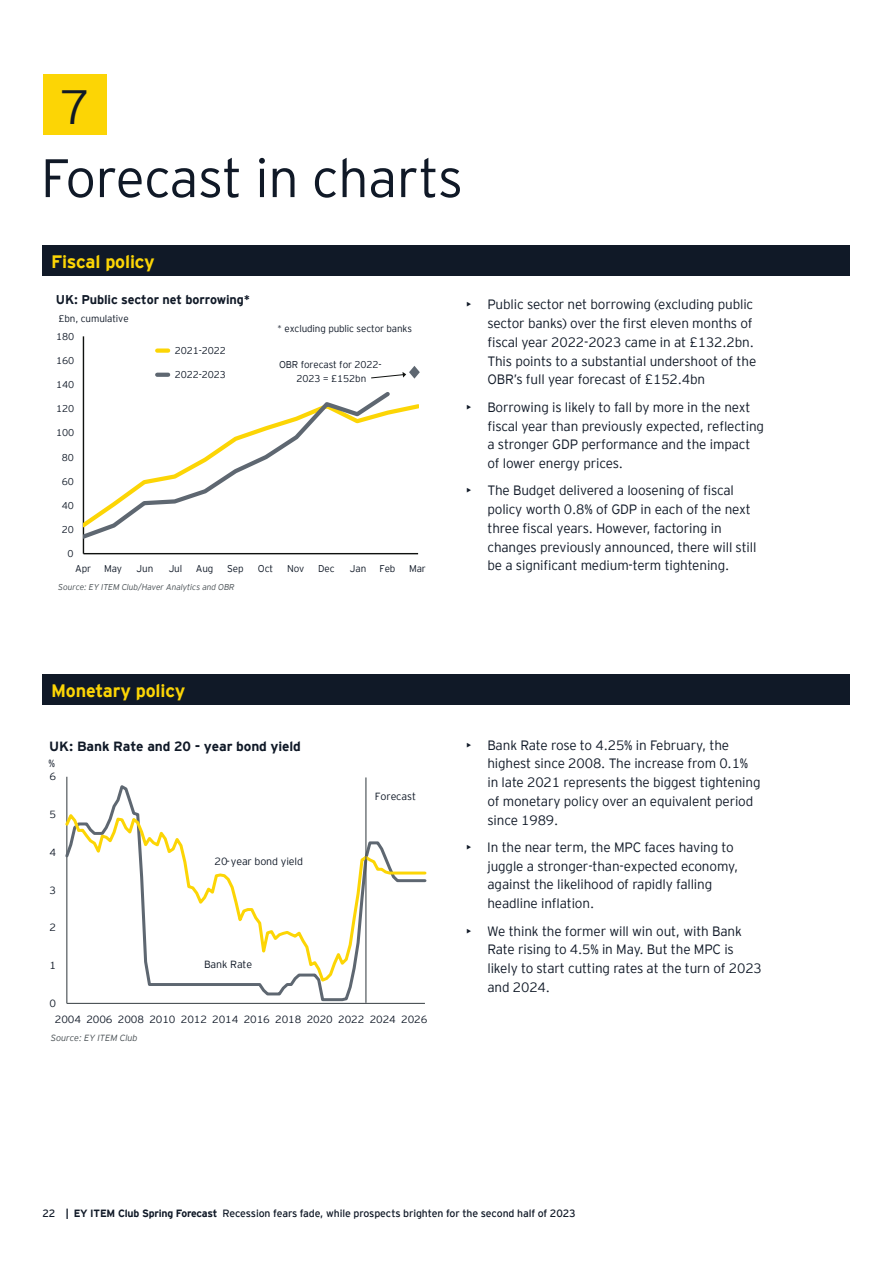
<style>
.page{position:relative;width:893px;height:1263px;background:#fff}
.page>*{position:absolute;margin:0;border:0;box-sizing:border-box;transform-origin:0 0}
.t1{font:300 54px "EY Interstate";letter-spacing:-.01em;color:#101927}
.t2{font:300 48px "EY Interstate";color:#101927}
.t3{font:700 18px "EY Interstate";letter-spacing:-.01em;color:#fcd505}
.t4{font:300 13.5px/18.8px "EY Interstate";letter-spacing:-.01em;color:#101927}
.t5{font:700 13.35px "EY Interstate";letter-spacing:-.01em;color:#101927}
.t6{font:700 12.6px "EY Interstate";letter-spacing:-.01em;color:#101927}
.t7{font:10.5px "EY Interstate";letter-spacing:-.01em;color:#101927}
.t8{font:300 10.35px "EY Interstate";letter-spacing:-.01em;color:#101927}
.t9{font:300 9.9px/13.6px "EY Interstate";letter-spacing:-.01em;color:#101927;text-align:center}
.t10{font:italic 300 8.85px "EY Interstate";letter-spacing:-.01em;color:#495054}
.t11{font:italic 300 8.4px "EY Interstate";letter-spacing:-.01em;color:#495054}
.s1{font-weight:700}
</style>
<div class="page">
<div style="left:43px;top:74px;width:64px;height:61px;background:#fcd505"></div>
<div style="left:43px;top:245px;width:807px;height:31px;background:#101927"></div>
<div style="left:43px;top:674px;width:807px;height:31px;background:#101927"></div>
<hr style="left:83px;top:336px;width:1px;height:218px;background:#0f110f">
<svg style="left:83px;top:388px;width:311px;height:154px"></svg>
<hr style="left:83px;top:553px;width:335px;height:1px;background:#0f110f">
<div style="left:157px;top:348px;width:11px;height:5px;background:#fcd505"></div>
<svg style="left:157px;top:373px;width:11px;height:4px"></svg>
<svg style="left:371px;top:366px;width:49px;height:13px"></svg>
<hr style="left:66px;top:777px;width:1px;height:226px;background:#495054">
<hr style="left:67px;top:1003px;width:358px;height:1px;background:#495054">
<svg style="left:66px;top:782px;width:359px;height:221px"></svg>
<svg style="left:65px;top:810px;width:362px;height:174px"></svg>
<hr style="left:365px;top:777px;width:1px;height:226px;background:#495054">
<h2 class="t2" style="left:60px;top:73px;width:31px">7</h2>
<h1 class="t1" style="left:41px;top:140px;width:424px">Forecast in charts</h1>
<h3 class="t3" style="left:51px;top:248px;width:105px">Fiscal policy</h3>
<p class="t6" style="left:56px;top:290px;width:196px">UK: Public sector net borrowing*</p>
<p class="t9" style="left:59px;top:311px;width:72px">£bn, cumulative</p>
<p class="t9" style="left:56px;top:329px;width:20px">180</p>
<p class="t9" style="left:56px;top:353px;width:20px">160</p>
<p class="t9" style="left:56px;top:377px;width:20px">140</p>
<p class="t9" style="left:56px;top:401px;width:20px">120</p>
<p class="t9" style="left:56px;top:425px;width:20px">100</p>
<p class="t9" style="left:62px;top:450px;width:14px">80</p>
<p class="t9" style="left:62px;top:474px;width:14px">60</p>
<p class="t9" style="left:62px;top:498px;width:14px">40</p>
<p class="t9" style="left:62px;top:522px;width:14px">20</p>
<p class="t9" style="left:67px;top:546px;width:8px">0</p>
<p class="t9" style="left:175px;top:343px;width:53px">2021-2022</p>
<p class="t9" style="left:175px;top:367px;width:53px">2022-2023</p>
<p class="t9" style="left:277px;top:321px;width:136px">* excluding public sector banks</p>
<p class="t9" style="left:279px;top:357px;width:104px">OBR forecast for 2022-<br>2023 = £152bn</p>
<p class="t9" style="left:75px;top:561px;width:17px">Apr</p>
<p class="t9" style="left:104px;top:561px;width:20px">May</p>
<p class="t9" style="left:137px;top:561px;width:18px">Jun</p>
<p class="t9" style="left:169px;top:561px;width:15px">Jul</p>
<p class="t9" style="left:196px;top:561px;width:19px">Aug</p>
<p class="t9" style="left:227px;top:561px;width:18px">Sep</p>
<p class="t9" style="left:258px;top:561px;width:17px">Oct</p>
<p class="t9" style="left:287px;top:561px;width:19px">Nov</p>
<p class="t9" style="left:318px;top:561px;width:18px">Dec</p>
<p class="t9" style="left:350px;top:561px;width:18px">Jan</p>
<p class="t9" style="left:379px;top:561px;width:18px">Feb</p>
<p class="t9" style="left:409px;top:561px;width:18px">Mar</p>
<p class="t11" style="left:58px;top:581px;width:178px">Source: EY ITEM Club/Haver Analytics and OBR</p>
<h3 class="t3" style="left:51px;top:677px;width:136px">Monetary policy</h3>
<p class="t5" style="left:49px;top:736px;width:253px">UK: Bank Rate and 20 - year bond yield</p>
<p class="t8" style="left:48px;top:755px;width:8px">%</p>
<p class="t8" style="left:50px;top:769px;width:8px">6</p>
<p class="t8" style="left:50px;top:807px;width:8px">5</p>
<p class="t8" style="left:50px;top:845px;width:8px">4</p>
<p class="t8" style="left:50px;top:882px;width:8px">3</p>
<p class="t8" style="left:50px;top:920px;width:8px">2</p>
<p class="t8" style="left:50px;top:958px;width:8px">1</p>
<p class="t8" style="left:50px;top:996px;width:8px">0</p>
<p class="t8" style="left:215px;top:854px;width:90px">20-year bond yield</p>
<p class="t8" style="left:204px;top:957px;width:50px">Bank Rate</p>
<p class="t8" style="left:375px;top:789px;width:43px">Forecast</p>
<p class="t8" style="left:55px;top:1011px;width:374px">2004 2006 2008 2010 2012 2014 2016 2018 2020 2022 2024 2026</p>
<p class="t10" style="left:51px;top:1032px;width:88px">Source: EY ITEM Club</p>
<p class="t4" style="left:487px;top:294px;width:270px;text-indent:-21px">• Public sector net borrowing (excluding public sector banks) over the first eleven months of fiscal year 2022-2023 came in at £132.2bn.<br>This points to a substantial undershoot of the OBR’s full year forecast of £152.4bn</p>
<p class="t4" style="left:487px;top:397px;width:278px;text-indent:-21px">• Borrowing is likely to fall by more in the next fiscal year than previously expected, reflecting a stronger GDP performance and the impact of lower energy prices.</p>
<p class="t4" style="left:487px;top:480px;width:270px;text-indent:-21px">• The Budget delivered a loosening of fiscal policy worth 0.8% of GDP in each of the next three fiscal years. However, factoring in changes previously announced, there will still be a significant medium-term tightening.</p>
<p class="t4" style="left:487px;top:735px;width:275px;text-indent:-21px">• Bank Rate rose to 4.25% in February, the highest since 2008. The increase from 0.1% in late 2021 represents the biggest tightening of monetary policy over an equivalent period since 1989.</p>
<p class="t4" style="left:487px;top:837px;width:252px;text-indent:-21px">• In the near term, the MPC faces having to juggle a stronger-than-expected economy, against the likelihood of rapidly falling headline inflation.</p>
<p class="t4" style="left:487px;top:920px;width:276px;text-indent:-21px">• We think the former will win out, with Bank Rate rising to 4.5% in May. But the MPC is likely to start cutting rates at the turn of 2023 and 2024.</p>
<p class="t7" style="left:43px;top:1206px;width:535px">22 <span class="s1">| EY ITEM Club Spring Forecast</span> Recession fears fade, while prospects brighten for the second half of 2023</p>
</div>
